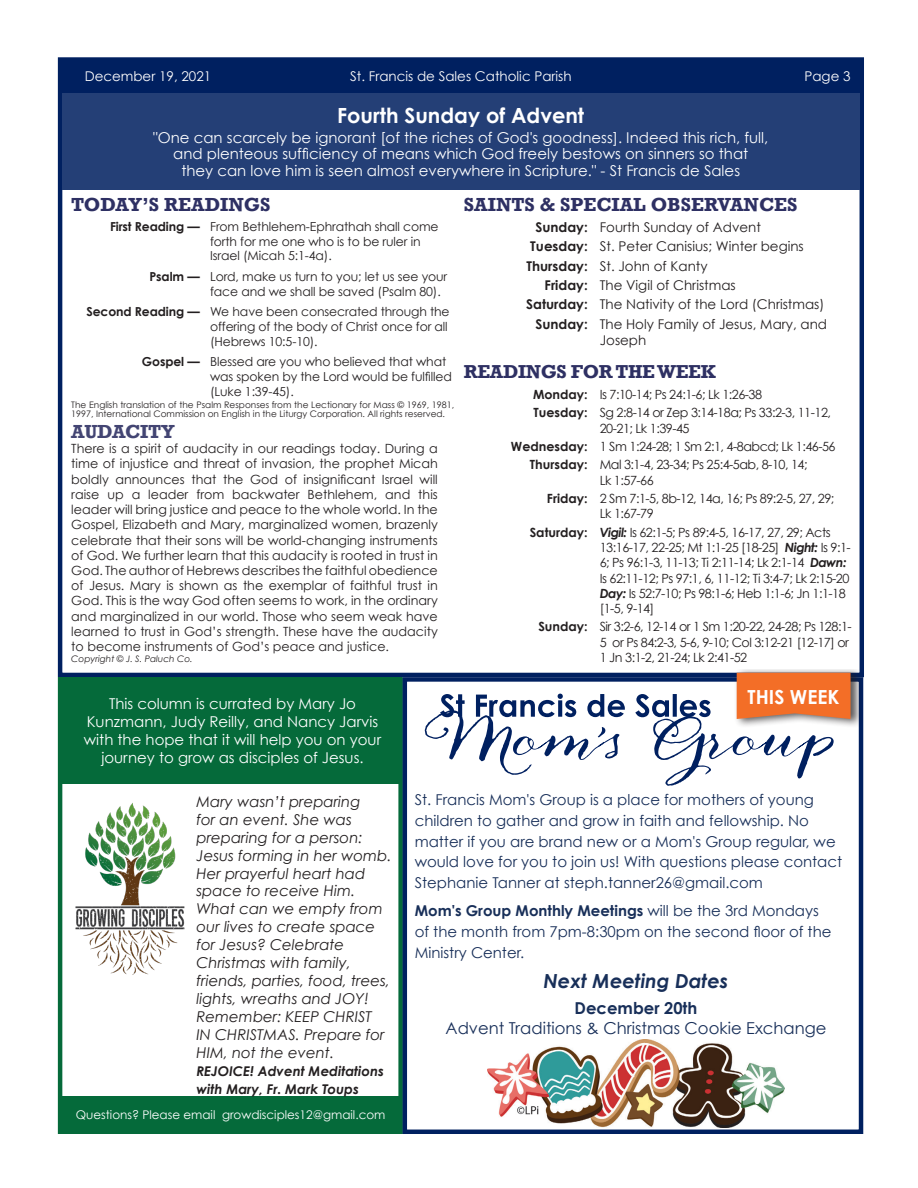
<style>
.page{position:relative;width:918px;height:1188px;background:#fff}
.page>*{position:absolute;margin:0;border:0;box-sizing:border-box;transform-origin:0 0}
.t1{font:700 20.85px "Century Gothic";color:#fff}
.t2{font:700 19.35px "Rockwell";color:#2e3063}
.t3{font:italic 700 19.35px "Century Gothic";color:#182f59}
.t4{font:700 19.35px "Rockwell";letter-spacing:-.01em;color:#434573}
.t5{font:700 19.35px "Century Gothic";color:#fff}
.t6{font:700 19.2px "Rockwell";letter-spacing:-.02em;color:#2e3063}
.t7{font:16.35px/19.6px "Century Gothic";color:#182f59;text-align:center}
.t8{font:15px/17.9px "Century Gothic";color:#fff;text-align:center}
.t9{font:15px/20.9px "Century Gothic";color:#182f59}
.t10{font:italic 15px/17.9px "Century Gothic";color:#231f20}
.t11{font:13.5px/16px "Century Gothic";color:#231f20}
.t12{font:13.5px "Century Gothic";color:#fff}
.t13{font:italic 700 13.5px/17.9px "Century Gothic";color:#231f20}
.t14{font:12.75px/15.3px "Century Gothic";letter-spacing:-.04em;color:#231f20}
.t15{font:12.45px/14.9px "Century Gothic";letter-spacing:-.01em;color:#231f20}
.t16{font:12px "Century Gothic";color:#fff}
.t17{font:9px/9px "Century Gothic";color:#231f20}
.t18{font:italic 9px "Century Gothic";color:#231f20}
.s1{font-weight:700}
.s2{font-weight:700;font-style:italic}
</style>
<div class="page">
<div style="left:61px;top:59px;width:803px;height:37px;background:#002060"></div>
<div style="left:58px;top:57px;width:806px;height:620px;border:4px solid #002060"></div>
<div style="left:58px;top:677px;width:345px;height:457px;border:4px solid #056a3a"></div>
<div style="left:58px;top:677px;width:344px;height:107px;background:#056a3a"></div>
<div style="left:58px;top:1097px;width:344px;height:37px;background:#056a3a"></div>
<img style="left:75px;top:803px;width:110px;height:172px">
<div style="left:62px;top:93px;width:798px;height:97px;background:#243f76"></div>
<div style="left:403px;top:677px;width:460px;height:457px;border:4px solid #002060"></div>
<div style="left:734px;top:669px;width:130px;height:61px;background:#231f20;opacity:.75"></div>
<svg style="left:425px;top:673px;width:426px;height:113px"></svg>
<div style="left:738px;top:689px;width:112px;height:19px;background:#f36e27"></div>
<img style="left:487px;top:1040px;width:297px;height:88px">
<p class="t12" style="left:85px;top:68px;width:128px">December 19, 2021</p>
<p class="t12" style="left:350px;top:68px;width:223px">St. Francis de Sales Catholic Parish</p>
<p class="t12" style="left:805px;top:68px;width:48px">Page 3</p>
<p class="t1" style="left:337px;top:103px;width:249px">Fourth Sunday of Advent</p>
<p class="t8" style="left:153px;top:129px;width:616px;line-height:16.4px">"One can scarcely be ignorant [of the riches of God's goodness]. Indeed this rich, full, and plenteous sufficiency of means which God freely bestows on sinners so that<br>they can love him is seen almost everywhere in Scripture." - St Francis de Sales</p>
<p class="t2" style="left:71px;top:192px;width:201px">TODAY’S READINGS</p>
<p class="t15" style="left:210px;top:219px;width:230px;text-indent:-100px"><span class="s1">First Reading —</span> From Bethlehem-Ephrathah shall come forth for me one who is to be ruler in<br>Israel (Micah 5:1-4a).</p>
<p class="t15" style="left:210px;top:269px;width:239px;text-indent:-61px"><span class="s1">Psalm —</span> Lord, make us turn to you; let us see your face and we shall be saved (Psalm 80).</p>
<p class="t15" style="left:210px;top:304px;width:241px;text-indent:-124px"><span class="s1">Second Reading —</span> We have been consecrated through the offering of the body of Christ once for all (Hebrews 10:5-10).</p>
<p class="t15" style="left:210px;top:354px;width:243px;text-indent:-68px"><span class="s1">Gospel —</span> Blessed are you who believed that what was spoken by the Lord would be fulfilled (Luke 1:39-45).</p>
<p class="t17" style="left:71px;top:400px;width:384px">The English translation of the Psalm Responses from the Lectionary for Mass © 1969, 1981,<br>1997, International Commission on English in the Liturgy Corporation. All rights reserved.</p>
<p class="t2" style="left:464px;top:192px;width:335px">SAINTS &amp; SPECIAL OBSERVANCES</p>
<p class="t11" style="left:535px;top:219px;width:227px"><span class="s1">Sunday:</span> Fourth Sunday of Advent</p>
<p class="t11" style="left:530px;top:238px;width:275px"><span class="s1">Tuesday:</span> St. Peter Canisius; Winter begins</p>
<p class="t11" style="left:527px;top:258px;width:183px"><span class="s1">Thursday:</span> St. John of Kanty</p>
<p class="t11" style="left:545px;top:277px;width:193px"><span class="s1">Friday:</span> The Vigil of Christmas</p>
<p class="t11" style="left:526px;top:296px;width:300px"><span class="s1">Saturday:</span> The Nativity of the Lord (Christmas)</p>
<p class="t11" style="left:600px;top:316px;width:229px;text-indent:-64px"><span class="s1">Sunday:</span> The Holy Family of Jesus, Mary, and<br>Joseph</p>
<p class="t6" style="left:464px;top:359px;width:253px">READINGS FOR THE WEEK</p>
<p class="t14" style="left:533px;top:386px;width:231px"><span class="s1">Monday:</span> Is 7:10-14; Ps 24:1-6; Lk 1:26-38</p>
<p class="t14" style="left:600px;top:405px;width:233px;text-indent:-66px"><span class="s1">Tuesday:</span> Sg 2:8-14 or Zep 3:14-18a; Ps 33:2-3, 11-12,<br>20-21; Lk 1:39-45</p>
<p class="t14" style="left:511px;top:439px;width:326px"><span class="s1">Wednesday:</span> 1 Sm 1:24-28; 1 Sm 2:1, 4-8abcd; Lk 1:46-56</p>
<p class="t14" style="left:600px;top:457px;width:209px;text-indent:-70px"><span class="s1">Thursday:</span> Mal 3:1-4, 23-34; Ps 25:4-5ab, 8-10, 14;<br>Lk 1:57-66</p>
<p class="t14" style="left:600px;top:491px;width:236px;text-indent:-53px"><span class="s1">Friday:</span> 2 Sm 7:1-5, 8b-12, 14a, 16; Ps 89:2-5, 27, 29;<br>Lk 1:67-79</p>
<p class="t14" style="left:600px;top:524px;width:252px;text-indent:-70px"><span class="s1">Saturday:</span> <span class="s2">Vigil:</span> Is 62:1-5; Ps 89:4-5, 16-17, 27, 29; Acts 13:16-17, 22-25; Mt 1:1-25 [18-25] <span class="s2">Night:</span> Is 9:1- 6; Ps 96:1-3, 11-13; Ti 2:11-14; Lk 2:1-14 <span class="s2">Dawn:<br></span>Is 62:11-12; Ps 97:1, 6, 11-12; Ti 3:4-7; Lk 2:15-20<br><span class="s2">Day:</span> Is 52:7-10; Ps 98:1-6; Heb 1:1-6; Jn 1:1-18 [1-5, 9-14]</p>
<p class="t14" style="left:600px;top:619px;width:254px;text-indent:-61px"><span class="s1">Sunday:</span> Sir 3:2-6, 12-14 or 1 Sm 1:20-22, 24-28; Ps 128:1-<br>5 or Ps 84:2-3, 5-6, 9-10; Col 3:12-21 [12-17] or<br>1 Jn 3:1-2, 21-24; Lk 2:41-52</p>
<p class="t4" style="left:71px;top:420px;width:105px">AUDACITY</p>
<p class="t14" style="left:71px;top:441px;width:368px;text-align:justify">There is a spirit of audacity in our readings today. During a time of injustice and threat of invasion, the prophet Micah boldly announces that the God of insignificant Israel will raise up a leader from backwater Bethlehem, and this leader will bring justice and peace to the whole world. In the Gospel, Elizabeth and Mary, marginalized women, brazenly celebrate that their sons will be world-changing instruments of God. We further learn that this audacity is rooted in trust in God. The author of Hebrews describes the faithful obedience of Jesus. Mary is shown as the exemplar of faithful trust in God. This is the way God often seems to work, in the ordinary and marginalized in our world. Those who seem weak have learned to trust in God’s strength. These have the audacity to become instruments of God’s peace and justice.</p>
<p class="t18" style="left:71px;top:653px;width:123px">Copyright © J. S. Paluch Co.</p>
<p class="t8" style="left:84px;top:695px;width:299px">This column is currated by Mary Jo Kunzmann, Judy Reilly, and Nancy Jarvis with the hope that it will help you on your journey to grow as disciples of Jesus.</p>
<p class="t10" style="left:197px;top:792px;width:197px">Mary wasn’t preparing<br>for an event. She was preparing for a person:<br>Jesus forming in her womb.<br>Her prayerful heart had space to receive Him.<br>What can we empty from our lives to create space for Jesus? Celebrate<br>Christmas with family, friends, parties, food, trees, lights, wreaths and JOY!<br>Remember: KEEP CHRIST<br>IN CHRISTMAS. Prepare for<br>HIM, not the event.</p>
<p class="t13" style="left:197px;top:1061px;width:189px">REJOICE! Advent Meditations with Mary, Fr. Mark Toups</p>
<p class="t16" style="left:76px;top:1108px;width:311px">Questions? Please email growdisciples12@gmail.com</p>
<p class="t5" style="left:748px;top:684px;width:93px">THIS WEEK</p>
<p class="t9" style="left:415px;top:789px;width:429px">St. Francis Mom's Group is a place for mothers of young children to gather and grow in faith and fellowship. No matter if you are brand new or a Mom's Group regular, we would love for you to join us! With questions please contact Stephanie Tanner at steph.tanner26@gmail.com</p>
<p class="t9" style="left:415px;top:900px;width:418px"><span class="s1">Mom's Group Monthly Meetings</span> will be the 3rd Mondays of the month from 7pm-8:30pm on the second floor of the<br>Ministry Center.</p>
<p class="t3" style="left:544px;top:968px;width:186px">Next Meeting Dates</p>
<p class="t7" style="left:446px;top:998px;width:382px"><span class="s1">December 20th<br></span>Advent Traditions &amp; Christmas Cookie Exchange</p>
</div>
